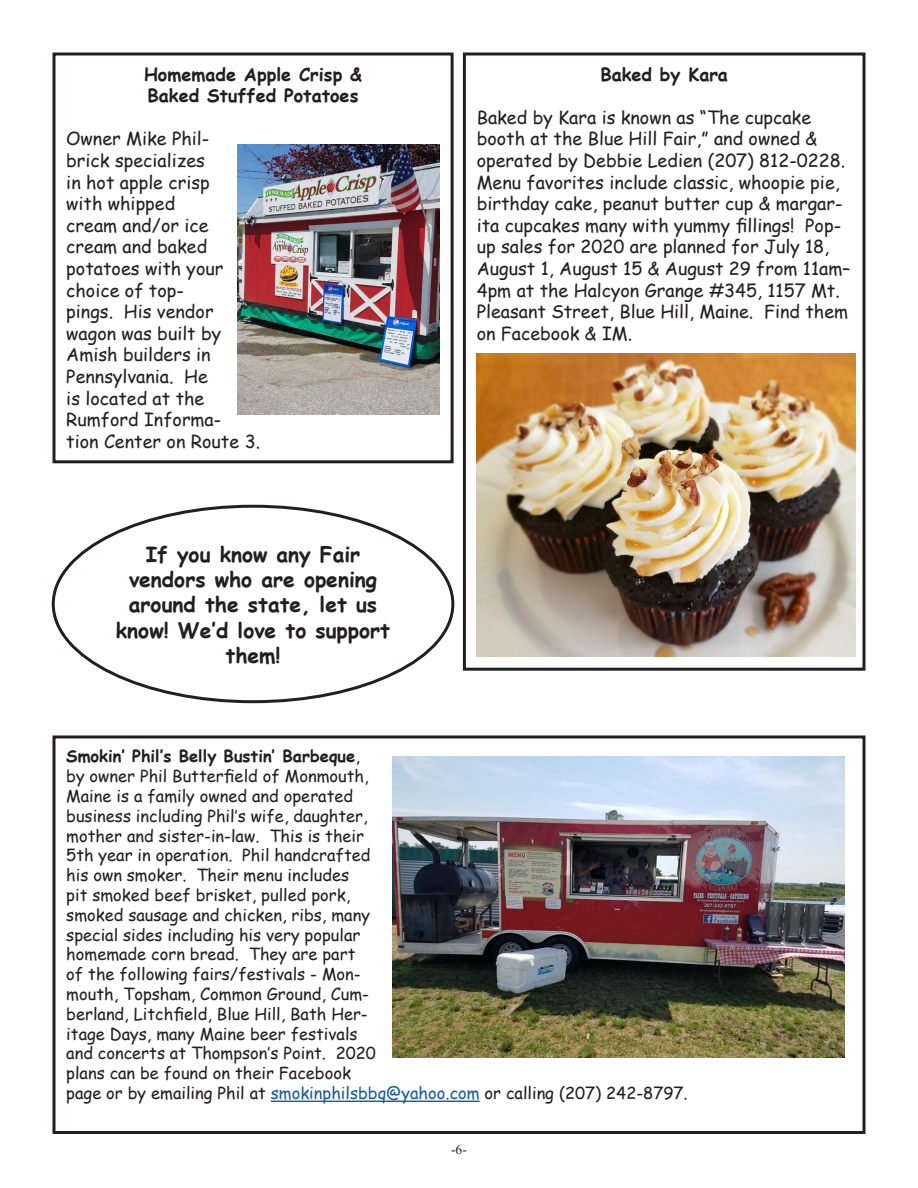
<style>
.page{position:relative;width:918px;height:1188px;background:#fff}
.page>*{position:absolute;margin:0;border:0;box-sizing:border-box;transform-origin:0 0}
.t1{font:700 21px/25.2px "Comic Sans MS";color:#231f20;text-align:center}
.t2{font:18px/21.6px "Comic Sans MS";color:#231f20}
.t3{font:700 18px "Comic Sans MS";color:#231f20}
.t4{font:16.5px/19.8px "Comic Sans MS";color:#231f20}
.t5{font:13.5px "Times New Roman";color:#231f20}
.s1{font-weight:700}
.s2{color:#175d9e}
</style>
<div class="page">
<div style="left:52px;top:52px;width:402px;height:411px;border:3px solid #231f20"></div>
<img style="left:237px;top:145px;width:203px;height:270px">
<div style="left:463px;top:52px;width:403px;height:619px;border:3px solid #231f20"></div>
<img style="left:477px;top:353px;width:379px;height:303px">
<hr style="left:271px;top:1101px;width:209px;height:1px;background:#175d9e">
<div style="left:52px;top:735px;width:814px;height:399px;border:3px solid #231f20"></div>
<img style="left:393px;top:756px;width:452px;height:301px">
<p class="t3" style="left:144px;top:61px;width:219px">Homemade Apple Crisp &amp;</p>
<p class="t3" style="left:148px;top:82px;width:212px">Baked Stuffed Potatoes</p>
<p class="t2" style="left:66px;top:128px;width:195px">Owner Mike Phil-<br>brick specializes<br>in hot apple crisp<br>with whipped<br>cream and/or ice cream and baked potatoes with your choice of top-<br>pings. His vendor wagon was built by<br>Amish builders in<br>Pennsylvania. He<br>is located at the<br>Rumford Informa-<br>tion Center on Route 3.</p>
<p class="t1" style="left:146px;top:541px;width:216px">If you know any Fair</p>
<p class="t1" style="left:116px;top:566px;width:276px">vendors who are opening around the state, let us know! We’d love to support them!</p>
<p class="t3" style="left:600px;top:61px;width:129px">Baked by Kara</p>
<p class="t2" style="left:477px;top:106px;width:375px">Baked by Kara is known as “The cupcake booth at the Blue Hill Fair,” and owned &amp; operated by Debbie Ledien (207) 812-0228.<br>Menu favorites include classic, whoopie pie, birthday cake, peanut butter cup &amp; margar&shy;ita cupcakes many with yummy fillings! Pop&shy;up sales for 2020 are planned for July 18, August 1, August 15 &amp; August 29 from 11am– 4pm at the Halcyon Grange #345, 1157 Mt.<br>Pleasant Street, Blue Hill, Maine. Find them on Facebook &amp; IM.</p>
<p class="t4" style="left:66px;top:746px;width:623px"><span class="s1">Smokin’ Phil’s Belly Bustin’ Barbeque</span>,<br>by owner Phil Butterfield of Monmouth,<br>Maine is a family owned and operated<br>business including Phil’s wife, daughter,<br>mother and sister-in-law. This is their<br>5th year in operation. Phil handcrafted<br>his own smoker. Their menu includes<br>pit smoked beef brisket, pulled pork,<br>smoked sausage and chicken, ribs, many<br>special sides including his very popular<br>homemade corn bread. They are part<br>of the following fairs/festivals - Mon-<br>mouth, Topsham, Common Ground, Cum-<br>berland, Litchfield, Blue Hill, Bath Her-<br>itage Days, many Maine beer festivals<br>and concerts at Thompson’s Point. 2020<br>plans can be found on their Facebook<br>page or by emailing Phil at <span class="s2">smokinphilsbbq@yahoo.com</span> or calling (207) 242-8797.</p>
<p class="t5" style="left:451px;top:1140px;width:17px">-6-</p>
</div>
